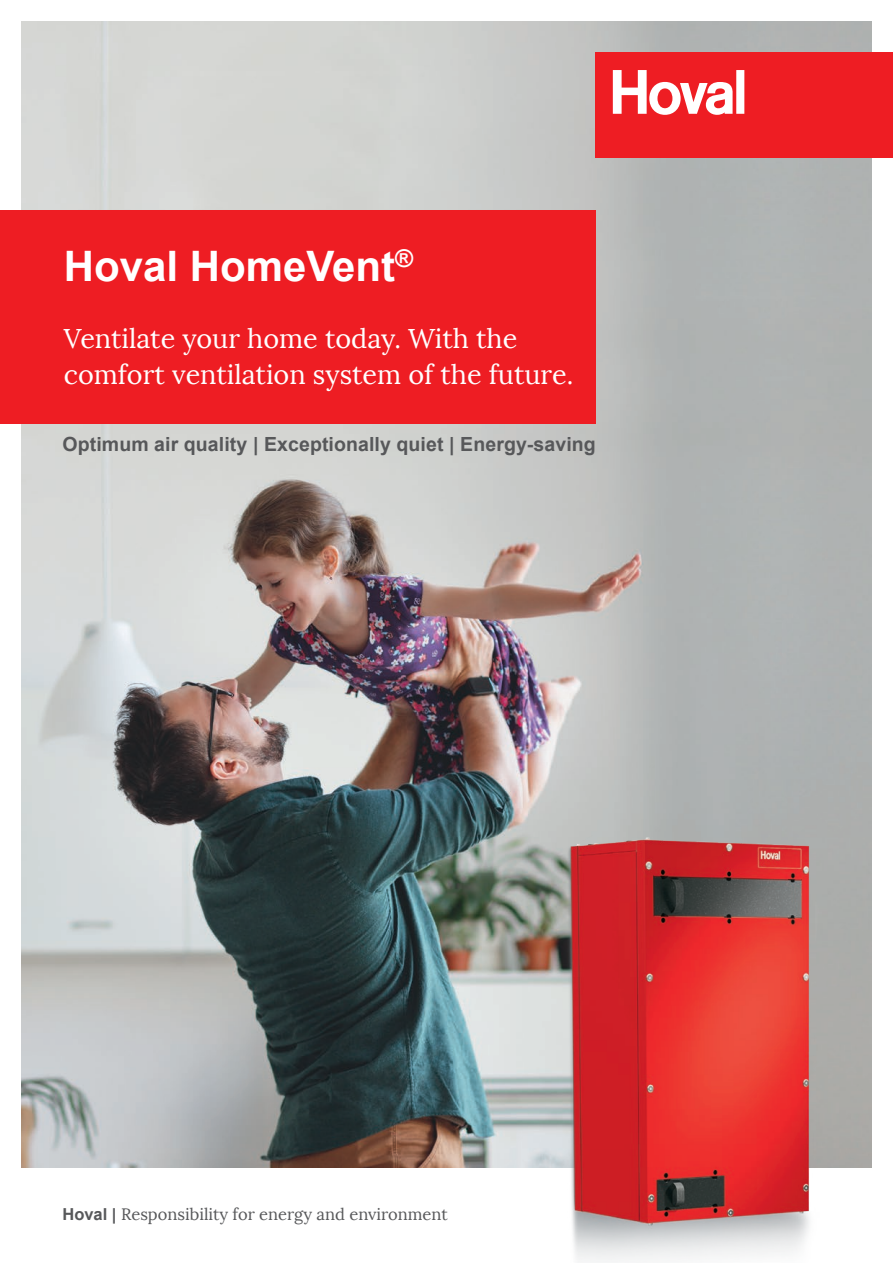
<style>
.page{position:relative;width:893px;height:1263px;background:#fff}
.page>*{position:absolute;margin:0;border:0;box-sizing:border-box;transform-origin:0 0}
.t1{font:700 42px "Arial";color:#fff}
.t2{font:27px/36px "Lora";color:#fff}
.t3{font:700 19.5px "Arial";letter-spacing:.005em;color:#57585a}
.t4{font:16.5px "Lora";color:#57585a}
.s1{font-family:"Arial";font-weight:700}
</style>
<div class="page">
<img style="left:21px;top:21px;width:851px;height:1146px">
<img style="left:529px;top:811px;width:314px;height:451px">
<div style="left:595px;top:53px;width:298px;height:105px;background:#ee1d23"></div>
<svg style="left:613px;top:70px;width:131px;height:45px"></svg>
<div style="left:0;top:211px;width:595px;height:213px;background:#ee1d23"></div>
<h1 class="t1" style="left:64px;top:236px;width:351px">Hoval HomeVent<sup>®</sup></h1>
<p class="t2" style="left:64px;top:320px;width:511px">Ventilate your home today. With the comfort ventilation system of the future.</p>
<p class="t3" style="left:63px;top:431px;width:535px">Optimum air quality | Exceptionally quiet | Energy-saving</p>
<p class="t4" style="left:62px;top:1204px;width:387px"><span class="s1">Hoval |</span> Responsibility for energy and environment</p>
</div>
